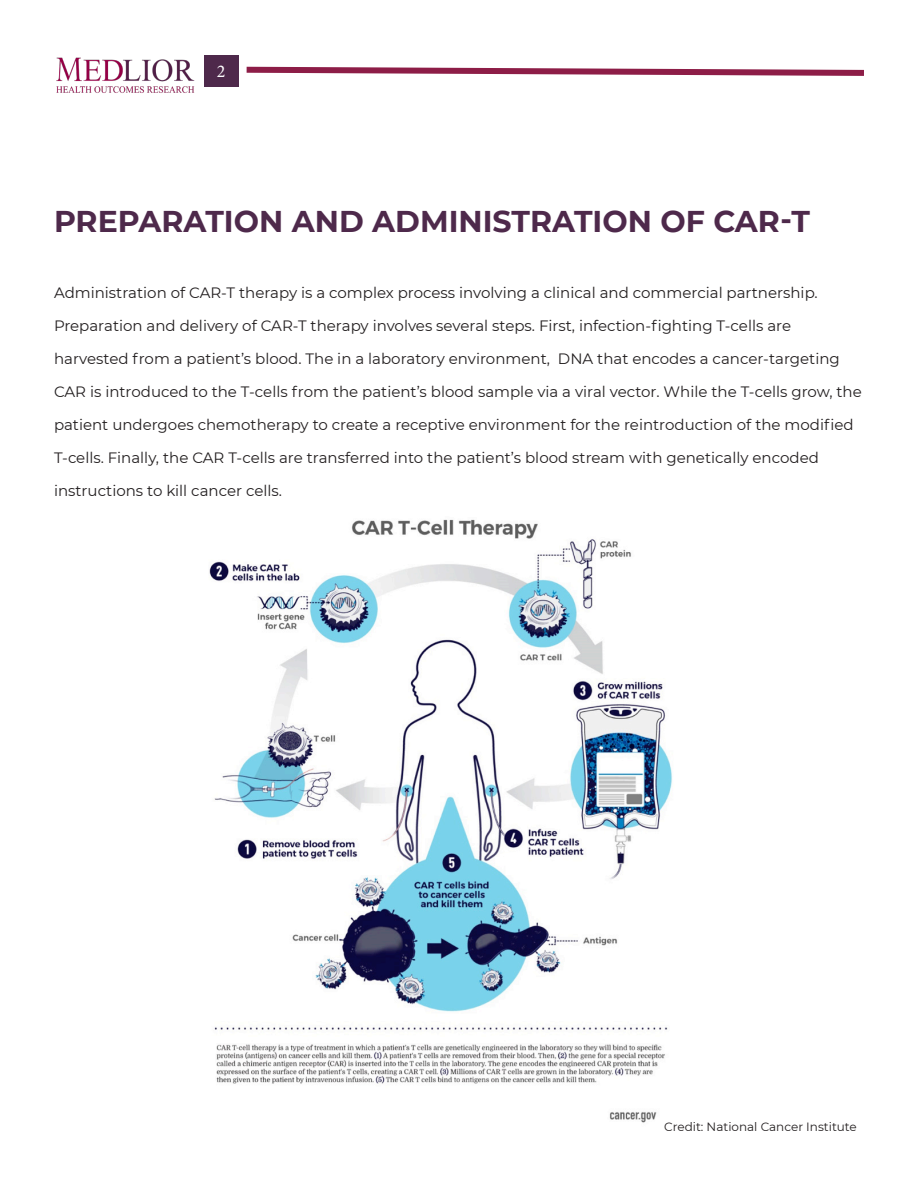
<style>
.page{position:relative;width:918px;height:1188px;background:#fff}
.page>*{position:absolute;margin:0;border:0;box-sizing:border-box;transform-origin:0 0}
.t1{font:700 30px "Montserrat";color:#4e294b}
.t2{font:18px "Minion Pro";color:#fff}
.t3{font:15px/33px "Montserrat";color:#231f20}
.t4{font:12px "Montserrat";color:#231f20}
</style>
<div class="page">
<svg style="left:246px;top:66px;width:618px;height:10px"></svg>
<img style="left:56px;top:57px;width:139px;height:36px">
<div style="left:204px;top:56px;width:34px;height:31px;background:#4e294b"></div>
<img style="left:209px;top:519px;width:463px;height:604px">
<p class="t2" style="left:217px;top:59px;width:10px">2</p>
<p class="t1" style="left:54px;top:200px;width:758px">PREPARATION AND ADMINISTRATION OF CAR-T</p>
<p class="t3" style="left:54px;top:276px;width:765px">Administration of CAR-T therapy is a complex process involving a clinical and commercial partnership.</p>
<p class="t3" style="left:54px;top:309px;width:739px">Preparation and delivery of CAR-T therapy involves several steps. First, infection-fighting T-cells are</p>
<p class="t3" style="left:54px;top:342px;width:787px">harvested from a patient’s blood. The in a laboratory environment, DNA that encodes a cancer-targeting</p>
<p class="t3" style="left:54px;top:375px;width:809px">CAR is introduced to the T-cells from the patient’s blood sample via a viral vector. While the T-cells grow, the patient undergoes chemotherapy to create a receptive environment for the reintroduction of the modified</p>
<p class="t3" style="left:54px;top:441px;width:766px">T-cells. Finally, the CAR T-cells are transferred into the patient’s blood stream with genetically encoded</p>
<p class="t3" style="left:54px;top:474px;width:230px">instructions to kill cancer cells.</p>
<p class="t4" style="left:664px;top:1119px;width:194px">Credit: National Cancer Institute</p>
</div>
